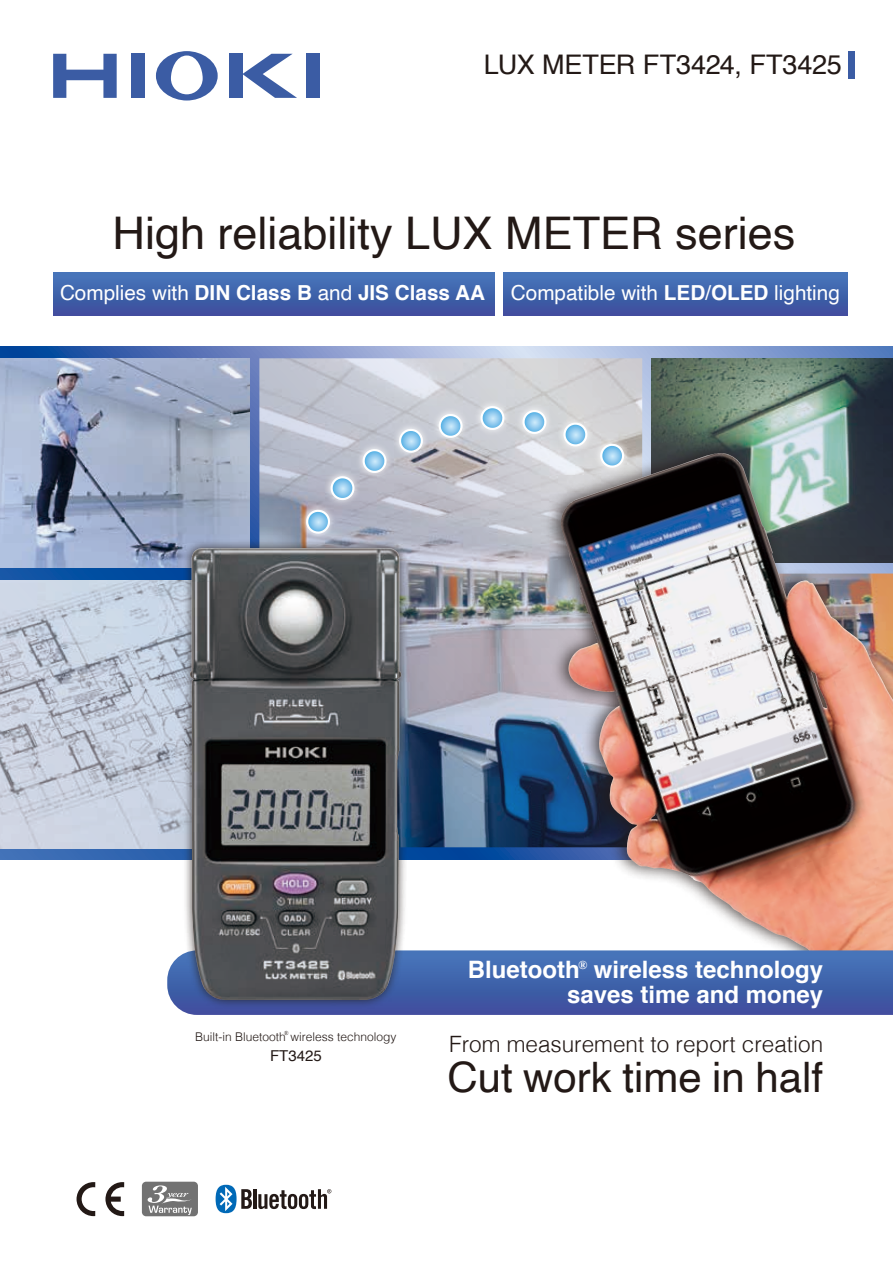
<style>
.page{position:relative;width:893px;height:1263px;background:#fff}
.page>*{position:absolute;margin:0;border:0;box-sizing:border-box;transform-origin:0 0}
.t1{font:45px "Helvetica";color:#231916}
.t2{font:42px "Helvetica";color:#231916}
.t3{font:27px "Helvetica";letter-spacing:-.01em;color:#231916}
.t4{font:700 24px/25.5px "Helvetica";color:#fff;text-align:right}
.t5{font:300 22.5px "Helvetica";color:#231916}
.t6{font:700 20.7px "Helvetica";color:#fff}
.t7{font:20.7px "Helvetica";color:#fff}
.t8{font:15px "Helvetica";color:#231916}
.t9{font:300 12px "Helvetica";color:#231916}
.s1{font-weight:400}
.s2{font-weight:700}
</style>
<div class="page">
<svg style="left:53px;top:54px;width:64px;height:44px"></svg>
<div style="left:131px;top:54px;width:13px;height:44px;background:#3b5ca4"></div>
<svg style="left:156px;top:51px;width:62px;height:50px"></svg>
<div style="left:229px;top:54px;width:13px;height:44px;background:#3b5ca4"></div>
<svg style="left:242px;top:54px;width:55px;height:44px"></svg>
<div style="left:306px;top:54px;width:13px;height:44px;background:#3b5ca4"></div>
<div style="left:848px;top:51px;width:7px;height:27px;background:#3b5ca4"></div>
<svg style="left:77px;top:1182px;width:18px;height:34px"></svg>
<svg style="left:105px;top:1182px;width:19px;height:34px"></svg>
<hr style="left:253px;top:1189px;width:3px;height:20px;background:#231916">
<svg style="left:216px;top:1185px;width:36px;height:28px"></svg>
<svg style="left:258px;top:1189px;width:73px;height:20px"></svg>
<div style="left:142px;top:1182px;width:56px;height:34px;background:#727272;border-radius:4px"></div>
<svg style="left:147px;top:1185px;width:45px;height:30px"></svg>
<svg style="left:0;top:347px;width:893px;height:513px;background:#577dbc"></svg>
<img style="left:259px;top:358px;width:393px;height:489px">
<img style="left:0;top:358px;width:249px;height:210px">
<img style="left:0;top:580px;width:182px;height:268px">
<img style="left:652px;top:358px;width:241px;height:82px">
<svg style="left:298px;top:398px;width:334px;height:143px;background:#c1c1ca"></svg>
<svg style="left:363px;top:449px;width:23px;height:25px"></svg>
<svg style="left:399px;top:429px;width:24px;height:25px"></svg>
<svg style="left:439px;top:414px;width:23px;height:25px"></svg>
<svg style="left:481px;top:406px;width:23px;height:25px"></svg>
<svg style="left:331px;top:476px;width:23px;height:25px"></svg>
<svg style="left:306px;top:510px;width:24px;height:25px"></svg>
<svg style="left:523px;top:410px;width:23px;height:25px"></svg>
<svg style="left:564px;top:423px;width:23px;height:17px"></svg>
<div style="left:53px;top:272px;width:442px;height:43px;background:linear-gradient(to bottom,#4678bb,#3c4d9c)"></div>
<div style="left:503px;top:272px;width:344px;height:43px;background:linear-gradient(to bottom,#4678bb,#3c4d9c)"></div>
<div style="left:543px;top:440px;width:350px;height:555px;background:#231916;opacity:.75"></div>
<img style="left:560px;top:453px;width:333px;height:497px">
<svg style="left:167px;top:950px;width:726px;height:65px;background:#4464ac"></svg>
<div style="left:182px;top:539px;width:228px;height:470px;background:#231916;opacity:.75"></div>
<img style="left:190px;top:548px;width:211px;height:452px">
<p class="t3" style="left:484px;top:44px;width:360px">LUX METER FT3424, FT3425</p>
<h1 class="t1" style="left:113px;top:199px;width:684px">High reliability LUX METER series</h1>
<p class="t6" style="left:60px;top:276px;width:426px"><span class="s1">Complies with</span> DIN Class B <span class="s1">and</span> JIS Class AA</p>
<p class="t7" style="left:511px;top:277px;width:330px">Compatible with <span class="s2">LED</span>/<span class="s2">OLED</span> lighting</p>
<p class="t9" style="left:195px;top:1026px;width:203px">Built-in Bluetooth<sup>®</sup> wireless technology</p>
<p class="t8" style="left:270px;top:1045px;width:53px">FT3425</p>
<p class="t4" style="left:468px;top:957px;width:357px">Bluetooth<sup>®</sup> wireless technology saves time and money</p>
<p class="t5" style="left:449px;top:1024px;width:375px">From measurement to report creation</p>
<h2 class="t2" style="left:447px;top:1045px;width:377px">Cut work time in half</h2>
</div>
